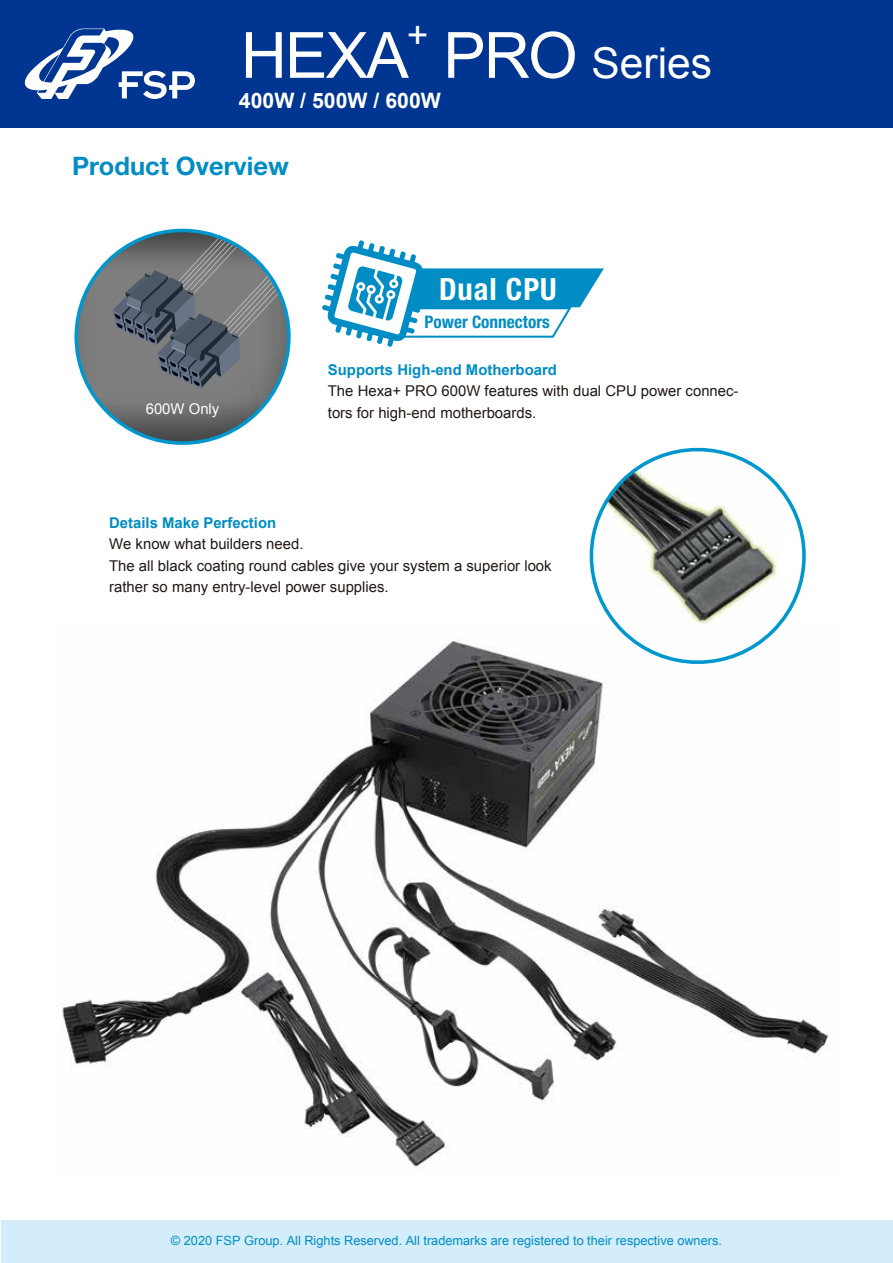
<style>
.page{position:relative;width:893px;height:1263px;background:#fff}
.page>*{position:absolute;margin:0;border:0;box-sizing:border-box;transform-origin:0 0}
.t1{font:63.75px "Arial";color:#fff}
.t2{font:42.45px "Arial";color:#fff}
.t3{font:37.2px "Arial";color:#fff}
.t4{font:700 condensed 30.6px "Helvetica Neue LT Pro";letter-spacing:.03em;color:#fff}
.t5{font:700 25.5px "Helvetica Neue LT Pro";color:#008dc5}
.t6{font:700 21.3px "Arial";color:#fff}
.t7{font:700 condensed 17.25px "Helvetica Neue LT Pro";color:#008dc5}
.t8{font:14.85px/21.3px "Arial";color:#221815}
.t9{font:700 14.85px "Arial";color:#008dc5}
.t10{font:14.85px "Arial";color:#fff}
.t11{font:12.75px "Arial";color:#008dc5}
.s1{font-size:63.75px}
</style>
<div class="page">
<img style="left:62px;top:640px;width:767px;height:528px">
<svg style="left:576px;top:447px;width:243px;height:226px"></svg>
<img style="left:76px;top:230px;width:213px;height:213px;border-radius:106px">
<svg style="left:112px;top:230px;width:177px;height:159px;background:#757e84"></svg>
<div style="left:0;top:0;width:893px;height:128px;background:#003591"></div>
<svg style="left:24px;top:28px;width:171px;height:71px"></svg>
<div style="left:1px;top:1220px;width:892px;height:43px;background:#d3edfb"></div>
<svg style="left:322px;top:240px;width:282px;height:107px"></svg>
<h1 class="t1" style="left:241px;top:14px;width:169px">HEXA</h1>
<h3 class="t3" style="left:407px;top:11px;width:23px">+</h3>
<h2 class="t2" style="left:443px;top:35px;width:270px"><span class="s1">PRO</span> Series</h2>
<h3 class="t6" style="left:239px;top:87px;width:204px">400W / 500W / 600W</h3>
<h3 class="t5" style="left:72px;top:150px;width:218px">Product Overview</h3>
<h3 class="t4" style="left:439px;top:271px;width:119px">Dual CPU</h3>
<p class="t7" style="left:425px;top:312px;width:127px">Power Connectors</p>
<p class="t9" style="left:328px;top:360px;width:231px">Supports High-end Motherboard</p>
<p class="t8" style="left:328px;top:381px;width:412px">The Hexa+ PRO 600W features with dual CPU power connec-</p>
<p class="t10" style="left:146px;top:399px;width:75px">600W Only</p>
<p class="t8" style="left:328px;top:402px;width:210px">tors for high-end motherboards.</p>
<p class="t9" style="left:109px;top:513px;width:169px">Details Make Perfection</p>
<p class="t8" style="left:109px;top:534px;width:444px">We know what builders need.<br>The all black coating round cables give your system a superior look rather so many entry-level power supplies.</p>
<p class="t11" style="left:171px;top:1232px;width:553px">© 2020 FSP Group. All Rights Reserved. All trademarks are registered to their respective owners.</p>
</div>
